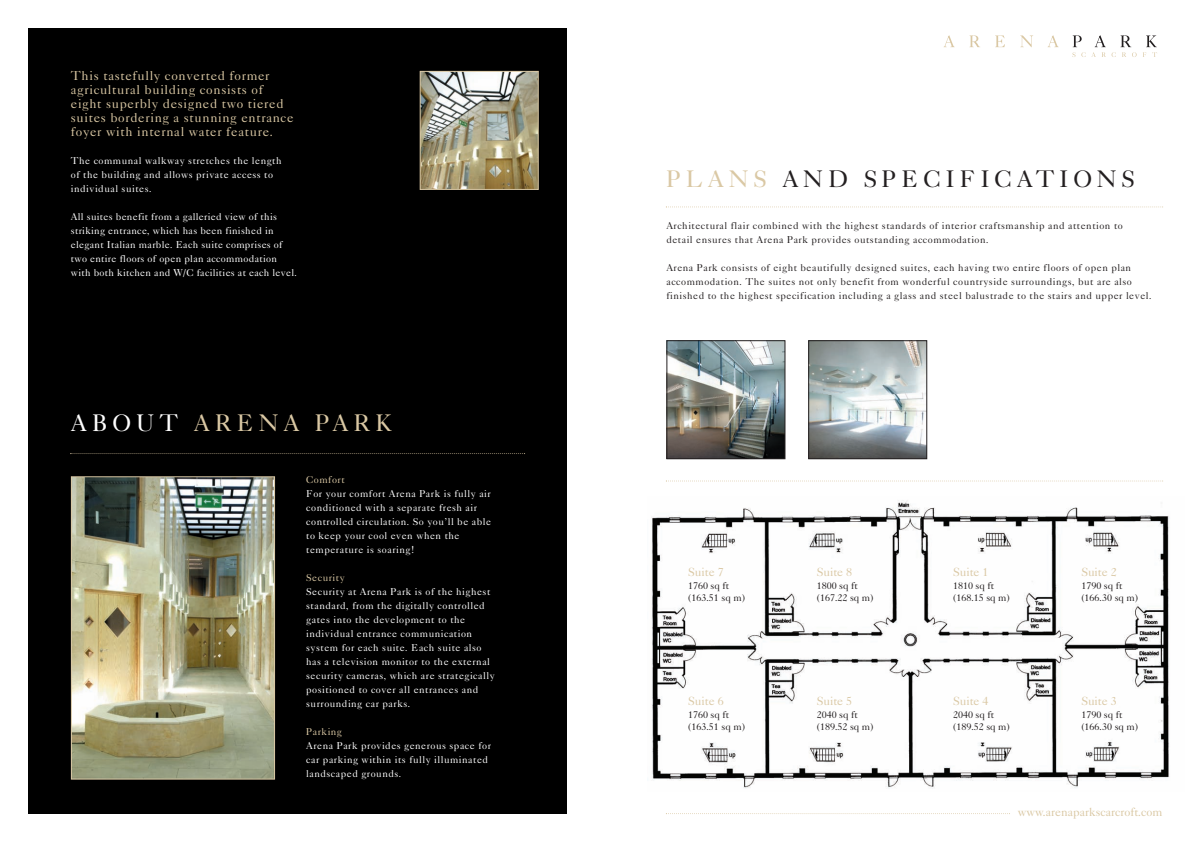
<style>
.page{position:relative;width:1191px;height:842px;background:#fff}
.page>*{position:absolute;margin:0;border:0;box-sizing:border-box;transform-origin:0 0}
.t1{font:24px "Caslon Five Forty";letter-spacing:.2em;color:#231f20}
.t2{font:24px "Caslon Five Forty";letter-spacing:.2em;color:#dac8a4}
.t3{font:13px/14px "Caslon Five Forty";letter-spacing:.05em;color:#dac8a4}
.t4{font:12px "Caslon Five Forty";color:#dac8a4}
.t5{font:10px/14px "Caslon Five Forty";letter-spacing:.05em;color:#fff}
.t6{font:10px/14px "Caslon Five Forty";letter-spacing:.05em;color:#231f20}
.t7{font:10px/14px "Caslon Five Forty";letter-spacing:.03em;color:#fff}
.t8{font:10px/12px "Caslon Five Forty";color:#231f20}
.t9{font:10px "Caslon Five Forty";letter-spacing:.05em;color:#dac8a4}
.s1{color:#fff}
.s2{color:#dac8a4}
</style>
<div class="page">
<img style="left:651px;top:500px;width:519px;height:289px">
<div style="left:28px;top:28px;width:539px;height:786px;background:#000"></div>
<img style="left:73px;top:478px;width:200px;height:300px">
<div style="left:71px;top:476px;width:204px;height:304px;border:1px solid #dac8a4"></div>
<img style="left:422px;top:73px;width:115px;height:115px">
<div style="left:420px;top:71px;width:119px;height:119px;border:1px solid #dac8a4"></div>
<img style="left:668px;top:342px;width:115px;height:115px">
<div style="left:666px;top:340px;width:119px;height:119px;border:1px solid #231f20"></div>
<img style="left:810px;top:342px;width:115px;height:115px">
<div style="left:808px;top:340px;width:119px;height:119px;border:1px solid #231f20"></div>
<svg style="left:944px;top:35px;width:10px;height:12px"></svg>
<svg style="left:969px;top:35px;width:11px;height:12px"></svg>
<svg style="left:995px;top:35px;width:10px;height:12px"></svg>
<svg style="left:1020px;top:35px;width:13px;height:12px"></svg>
<svg style="left:1048px;top:35px;width:10px;height:12px"></svg>
<svg style="left:1072px;top:35px;width:13px;height:22px"></svg>
<svg style="left:1091px;top:35px;width:14px;height:22px"></svg>
<svg style="left:1111px;top:35px;width:25px;height:22px"></svg>
<svg style="left:1143px;top:35px;width:14px;height:22px"></svg>
<svg style="left:70px;top:453px;width:455px;height:1px"></svg>
<svg style="left:666px;top:206px;width:497px;height:1px"></svg>
<svg style="left:666px;top:480px;width:497px;height:1px"></svg>
<svg style="left:666px;top:813px;width:344px;height:1px"></svg>
<h2 class="t3" style="left:71px;top:70px;width:224px">This tastefully converted former agricultural building consists of eight superbly designed two tiered suites bordering a stunning entrance foyer with internal water feature.</h2>
<p class="t5" style="left:71px;top:155px;width:212px">The communal walkway stretches the length of the building and allows private access to individual suites.</p>
<p class="t7" style="left:71px;top:211px;width:228px">All suites benefit from a galleried view of this striking entrance, which has been finished in elegant Italian marble. Each suite comprises of two entire floors of open plan accommodation with both kitchen and W/C facilities at each level.</p>
<h1 class="t2" style="left:71px;top:414px;width:323px"><span class="s1">ABOUT</span> ARENA PARK</h1>
<p class="t9" style="left:306px;top:476px;width:40px">Comfort</p>
<p class="t5" style="left:306px;top:488px;width:186px">For your comfort Arena Park is fully air conditioned with a separate fresh air controlled circulation. So you’ll be able to keep your cool even when the temperature is soaring!</p>
<p class="t9" style="left:306px;top:574px;width:40px">Security</p>
<p class="t5" style="left:306px;top:586px;width:190px">Security at Arena Park is of the highest standard, from the digitally controlled gates into the development to the individual entrance communication system for each suite. Each suite also has a television monitor to the external security cameras, which are strategically positioned to cover all entrances and surrounding car parks.</p>
<p class="t9" style="left:306px;top:728px;width:37px">Parking</p>
<p class="t5" style="left:306px;top:740px;width:186px">Arena Park provides generous space for car parking within its fully illuminated landscaped grounds.</p>
<h1 class="t1" style="left:666px;top:170px;width:470px"><span class="s2">PLANS</span> AND SPECIFICATIONS</h1>
<p class="t6" style="left:666px;top:219px;width:458px">Architectural flair combined with the highest standards of interior craftsmanship and attention to detail ensures that Arena Park provides outstanding accommodation.</p>
<p class="t6" style="left:666px;top:261px;width:487px">Arena Park consists of eight beautifully designed suites, each having two entire floors of open plan accommodation. The suites not only benefit from wonderful countryside surroundings, but are also finished to the highest specification including a glass and steel balustrade to the stairs and upper level.</p>
<p class="t4" style="left:688px;top:568px;width:37px">Suite 7</p>
<p class="t8" style="left:688px;top:581px;width:58px">1760 sq ft (163.51 sq m)</p>
<p class="t4" style="left:688px;top:697px;width:37px">Suite 6</p>
<p class="t8" style="left:688px;top:709px;width:58px">1760 sq ft (163.51 sq m)</p>
<p class="t4" style="left:816px;top:568px;width:37px">Suite 8</p>
<p class="t8" style="left:816px;top:581px;width:58px">1800 sq ft (167.22 sq m)</p>
<p class="t4" style="left:816px;top:697px;width:37px">Suite 5</p>
<p class="t8" style="left:816px;top:709px;width:58px">2040 sq ft (189.52 sq m)</p>
<p class="t4" style="left:953px;top:568px;width:37px">Suite 1</p>
<p class="t8" style="left:953px;top:581px;width:58px">1810 sq ft (168.15 sq m)</p>
<p class="t4" style="left:1081px;top:568px;width:37px">Suite 2</p>
<p class="t8" style="left:1081px;top:581px;width:58px">1790 sq ft (166.30 sq m)</p>
<p class="t4" style="left:953px;top:697px;width:37px">Suite 4</p>
<p class="t8" style="left:953px;top:709px;width:58px">2040 sq ft (189.52 sq m)</p>
<p class="t4" style="left:1081px;top:697px;width:37px">Suite 3</p>
<p class="t8" style="left:1081px;top:709px;width:58px">1790 sq ft (166.30 sq m)</p>
<p class="t4" style="left:1017px;top:808px;width:146px">www.arenaparkscarcroft.com</p>
</div>
